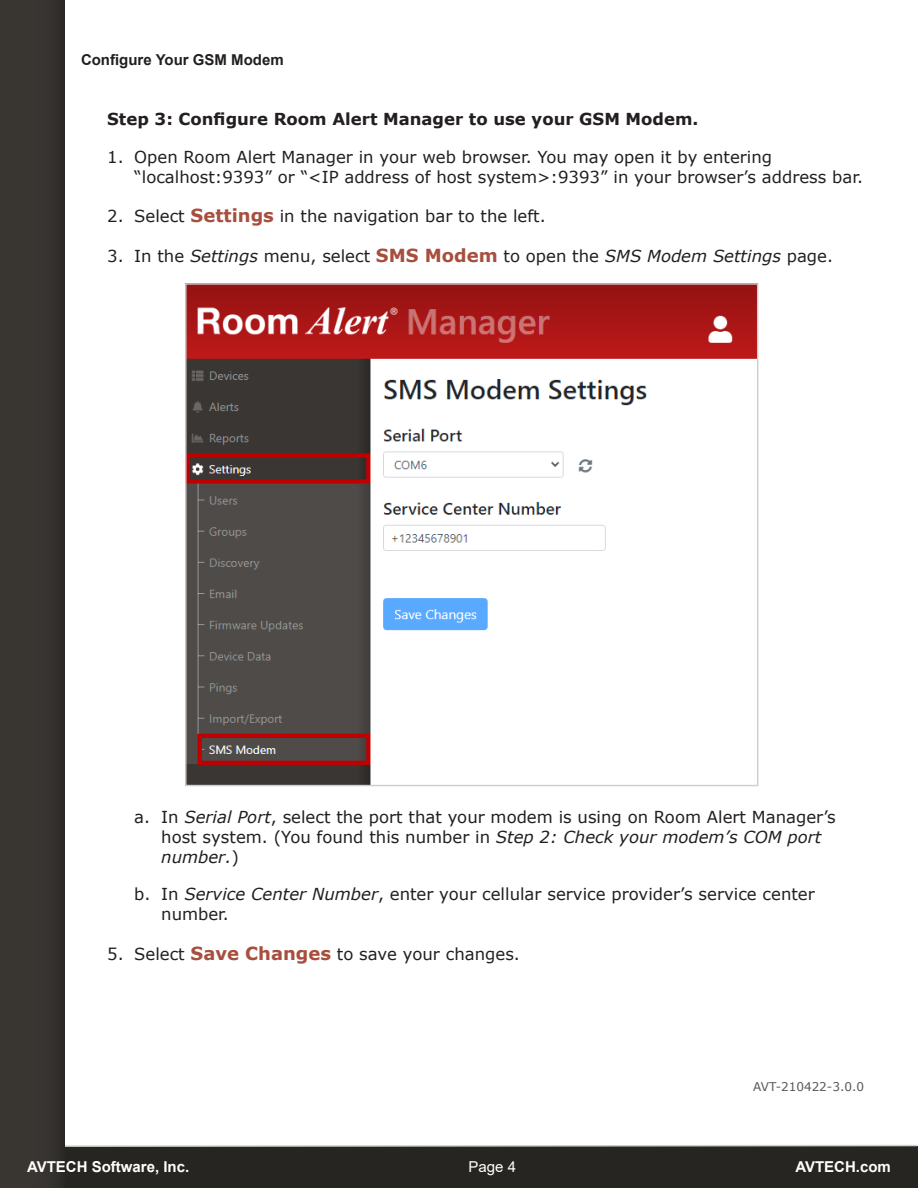
<style>
.page{position:relative;width:918px;height:1188px;background:#fff}
.page>*{position:absolute;margin:0;border:0;box-sizing:border-box;transform-origin:0 0}
.t1{font:16.5px/19.8px "Verdana";color:#231f20}
.H2_Black_Indent{font:700 16.5px "Verdana";color:#231f20}
.t2{font:700 15px "Arial";color:#fff}
.t3{font:700 15px "Arial";color:#231f20}
.t4{font:15px "Arial";color:#fff}
.t5{font:12px "Verdana";color:#57585a}
.s1{font-weight:700;font-size:18px;color:#a74f3e}
.s2{font-style:italic}
</style>
<div class="page">
<div style="left:0;top:1146px;width:918px;height:42px;background:#272522"></div>
<svg style="left:65px;top:1144px;width:853px;height:3px"></svg>
<div style="left:0;top:0;width:65px;height:1188px;background:#393632"></div>
<img style="left:187px;top:285px;width:569px;height:499px">
<p class="t3" style="left:81px;top:49px;width:204px">Configure Your GSM Modem</p>
<p class="H2_Black_Indent" style="left:107px;top:107px;width:593px">Step 3: Configure Room Alert Manager to use your GSM Modem.</p>
<p class="t1" style="left:134px;top:147px;width:730px;text-indent:-27px">1. Open Room Alert Manager in your web browser. You may open it by entering “localhost:9393” or “&lt;IP address of host system&gt;:9393” in your browser’s address bar.</p>
<p class="t1" style="left:107px;top:206px;width:440px">2. Select <span class="s1">Settings</span> in the navigation bar to the left.</p>
<p class="t1" style="left:107px;top:246px;width:727px">3. In the <span class="s2">Settings</span> menu, select <span class="s1">SMS Modem</span> to open the <span class="s2">SMS Modem Settings</span> page.</p>
<p class="t1" style="left:161px;top:807px;width:676px;text-indent:-27px">a. In <span class="s2">Serial Port</span>, select the port that your modem is using on Room Alert Manager’s host system. (You found this number in <span class="s2">Step 2: Check your modem’s COM port number.</span>)</p>
<p class="t1" style="left:161px;top:884px;width:655px;text-indent:-27px">b. In <span class="s2">Service Center Number</span>, enter your cellular service provider’s service center number.</p>
<p class="t1" style="left:107px;top:944px;width:414px">5. Select <span class="s1">Save Changes</span> to save your changes.</p>
<p class="t5" style="left:753px;top:1079px;width:112px">AVT-210422-3.0.0</p>
<p class="t2" style="left:27px;top:1156px;width:164px">AVTECH Software, Inc.</p>
<p class="t4" style="left:469px;top:1156px;width:49px">Page 4</p>
<p class="t2" style="left:795px;top:1156px;width:97px">AVTECH.com</p>
</div>
